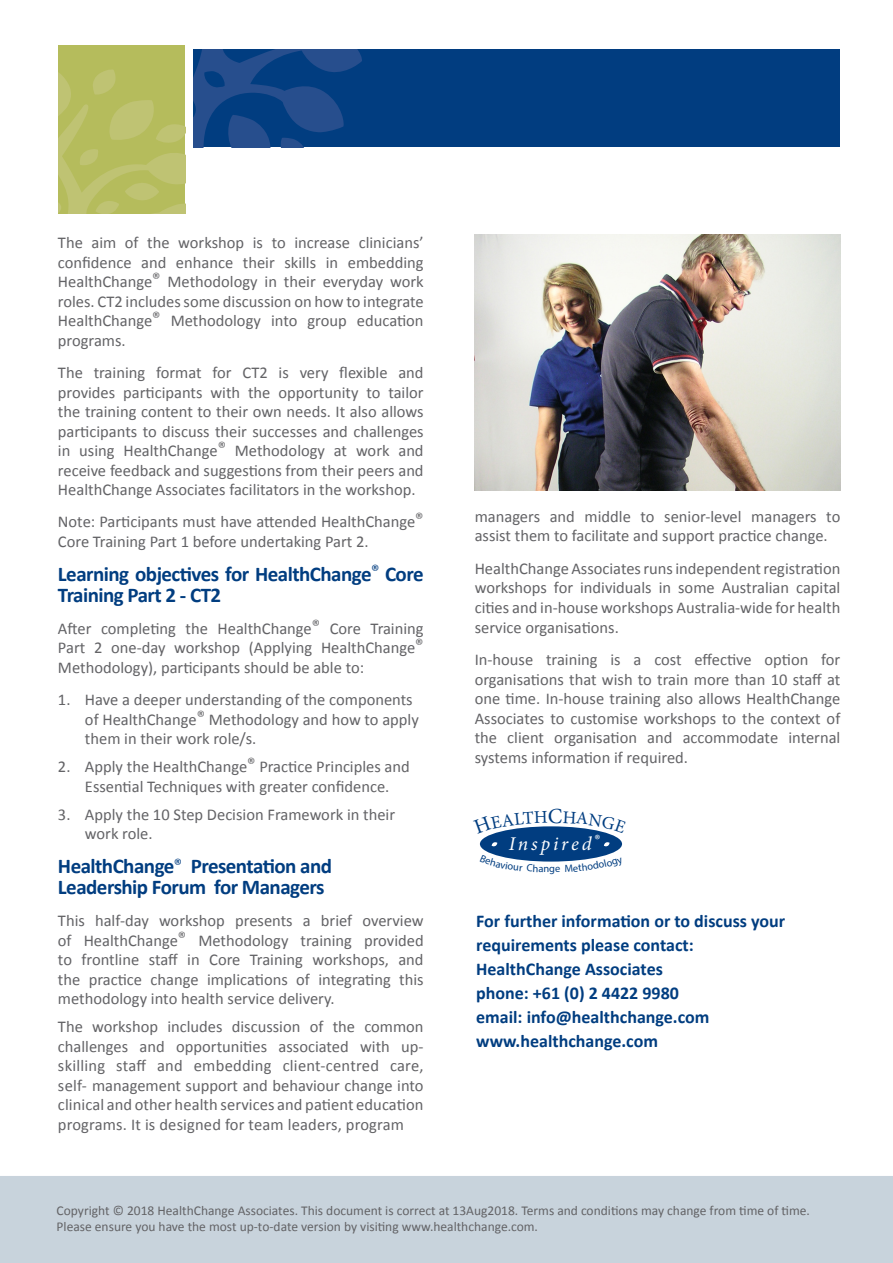
<style>
.page{position:relative;width:893px;height:1263px;background:#fff}
.page>*{position:absolute;margin:0;border:0;box-sizing:border-box;transform-origin:0 0}
.t1{font:700 21px/21px "Calibri";letter-spacing:-.025em;color:#013d80}
.t2{font:italic 19.5px "Minion Pro";letter-spacing:.15em;color:#fff}
.t3{font:700 18px/24px "Calibri";color:#013d80}
.t4{font:16.5px/19.5px "Calibri";color:#636366;text-align:justify}
.t5{font:13.5px "Calibri";color:#636366}
.t6{font:12px "Calibri";color:#fff}
.t7{font:10.5px "Myriad Pro";color:#013d80}
.s1{font-weight:400;font-size:16.5px}
</style>
<div class="page">
<div style="left:59px;top:46px;width:126px;height:168px;background:#b5bc5c"></div>
<svg style="left:59px;top:69px;width:126px;height:145px"></svg>
<img style="left:475px;top:234px;width:365px;height:257px">
<div style="left:193px;top:50px;width:647px;height:97px;background:#013d80"></div>
<svg style="left:193px;top:50px;width:169px;height:97px"></svg>
<div style="left:480px;top:826px;width:142px;height:35px;background:#013d80;border-radius:50%"></div>
<svg style="left:492px;top:842px;width:5px;height:4px"></svg>
<svg style="left:604px;top:842px;width:6px;height:4px"></svg>
<div style="left:0;top:1176px;width:893px;height:87px;background:#c8d3dc"></div>
<svg style="left:493px;top:826px;width:116px;height:8px"></svg>
<svg style="left:496px;top:855px;width:47px;height:7px"></svg>
<svg style="left:555px;top:857px;width:44px;height:5px"></svg>
<p class="t4" style="left:58px;top:233px;width:367px">The aim of the workshop is to increase clinicians’ confidence and enhance their skills in embedding HealthChange® Methodology in their everyday work roles. CT2 includes some discussion on how to integrate HealthChange® Methodology into group education programs.</p>
<p class="t4" style="left:58px;top:362px;width:367px">The training format for CT2 is very flexible and provides participants with the opportunity to tailor the training content to their own needs. It also allows participants to discuss their successes and challenges in using HealthChange® Methodology at work and receive feedback and suggestions from their peers and HealthChange Associates facilitators in the workshop.</p>
<p class="t4" style="left:58px;top:512px;width:367px">Note: Participants must have attended HealthChange®<br>Core Training Part 1 before undertaking Part 2.</p>
<p class="t1" style="left:58px;top:562px;width:367px">Learning objectives for HealthChange<sup>®</sup> Core<br>Training Part 2 - CT2</p>
<p class="t4" style="left:58px;top:618px;width:367px">After completing the HealthChange® Core Training Part 2 one-day workshop (Applying HealthChange® Methodology), participants should be able to:</p>
<p class="t4" style="left:85px;top:689px;width:335px;text-align:left;text-indent:-27px">1. Have a deeper understanding of the components of HealthChange® Methodology and how to apply them in their work role/s.</p>
<p class="t4" style="left:58px;top:756px;width:353px;text-align:center">2. Apply the HealthChange® Practice Principles and<br>Essential Techniques with greater confidence.</p>
<p class="t4" style="left:85px;top:804px;width:312px;text-indent:-27px">3. Apply the 10 Step Decision Framework in their work role.</p>
<p class="t1" style="left:58px;top:855px;width:276px">HealthChange<span class="s1">®</span> Presentation and<br>Leadership Forum for Managers</p>
<p class="t4" style="left:58px;top:910px;width:367px">This half‐day workshop presents a brief overview of HealthChange® Methodology training provided to frontline staff in Core Training workshops, and the practice change implications of integrating this methodology into health service delivery.</p>
<p class="t4" style="left:58px;top:1016px;width:367px">The workshop includes discussion of the common challenges and opportunities associated with up‐ skilling staff and embedding client‐centred care, self- management support and behaviour change into clinical and other health services and patient education programs. It is designed for team leaders, program</p>
<p class="t4" style="left:475px;top:506px;width:367px">managers and middle to senior‐level managers to assist them to facilitate and support practice change.</p>
<p class="t4" style="left:475px;top:558px;width:367px">HealthChange Associates runs independent registration workshops for individuals in some Australian capital cities and in-house workshops Australia-wide for health service organisations.</p>
<p class="t4" style="left:475px;top:649px;width:367px">In-house training is a cost effective option for organisations that wish to train more than 10 staff at one time. In-house training also allows HealthChange Associates to customise workshops to the context of the client organisation and accommodate internal systems information if required.</p>
<p class="t6" style="left:595px;top:831px;width:8px">®</p>
<p class="t2" style="left:509px;top:830px;width:84px">Inspired</p>
<p class="t7" style="left:543px;top:862px;width:13px">ng</p>
<p class="t3" style="left:476px;top:908px;width:311px">For further information or to discuss your requirements please contact:</p>
<p class="t3" style="left:476px;top:956px;width:188px">HealthChange Associates</p>
<p class="t3" style="left:476px;top:980px;width:204px">phone: +61 (0) 2 4422 9980</p>
<p class="t3" style="left:476px;top:1004px;width:235px">email: info@healthchange.com</p>
<p class="t3" style="left:476px;top:1028px;width:183px">www.healthchange.com</p>
<p class="t5" style="left:57px;top:1201px;width:755px">Copyright © 2018 HealthChange Associates. This document is correct at 13Aug2018. Terms and conditions may change from time of time.</p>
<p class="t5" style="left:57px;top:1217px;width:483px">Please ensure you have the most up-to-date version by visiting www.healthchange.com.</p>
</div>
